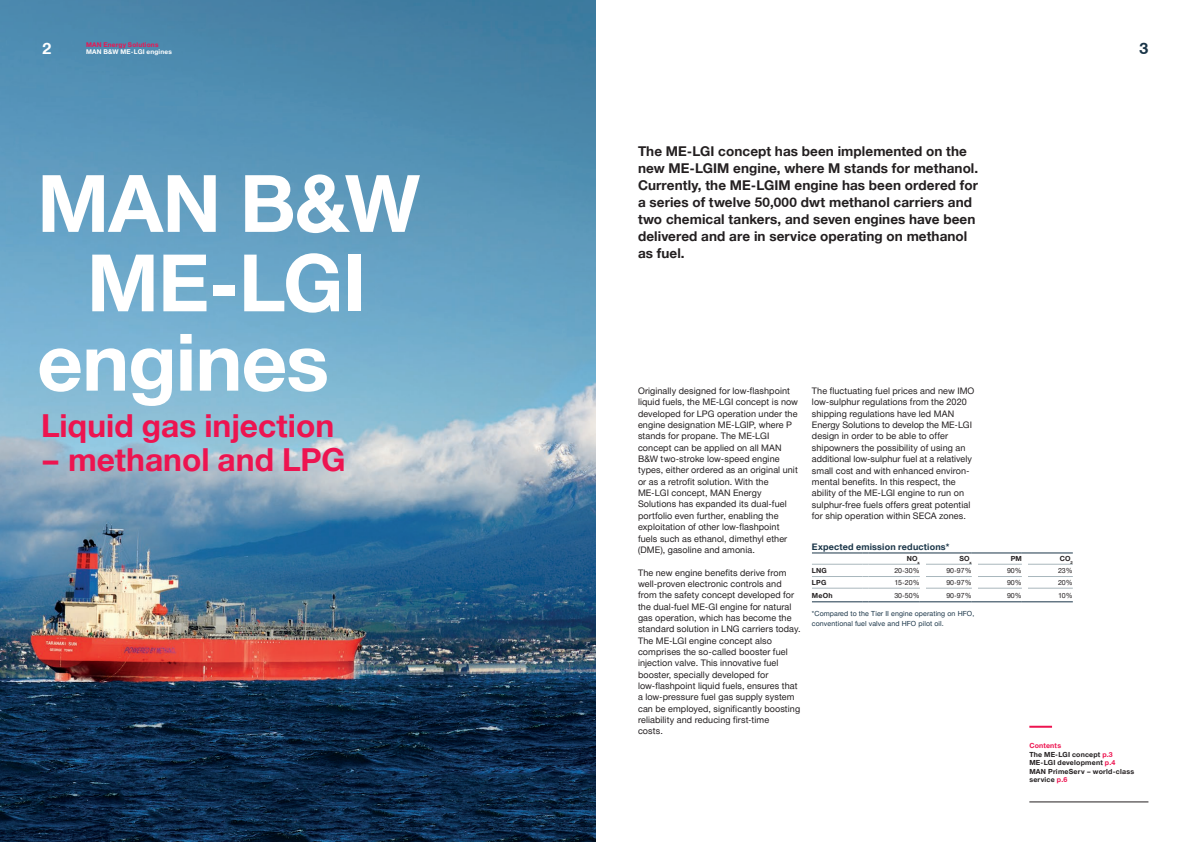
<style>
.page{position:relative;width:1191px;height:842px;background:#fff}
.page>*{position:absolute;margin:0;border:0;box-sizing:border-box;transform-origin:0 0}
.t1{font:700 79.4px "Man Global";letter-spacing:-.01em;color:#fff}
.t2{font:700 31.7px "Man Global";color:#ed1450}
.t3{font:700 16px "Man Global";color:#1a3548}
.t4{font:700 16px "Man Global";color:#fff}
.t5{font:700 13.5px/17px "Man Global";letter-spacing:.005em;color:#231f20}
.t6{font:9px/11.3px "Man Global";letter-spacing:.01em;color:#231f20}
.t7{font:700 9px "Man Global";letter-spacing:.02em;color:#1a3548}
.t8{font:700 7px/8.5px "Man Global";letter-spacing:.03em;color:#231f20}
.t9{font:7px/10px "Man Global";letter-spacing:.015em;color:#1a3548}
.t10{font:7px "Man Global";color:#231f20}
.t11{font:700 6.5px "Man Global";letter-spacing:.03em;color:#fff}
.t12{font:700 6.5px "Man Global";letter-spacing:.03em;color:#ed1450}
.s1{color:#ed1450}
</style>
<div class="page">
<img style="left:0;top:0;width:595px;height:842px">
<hr style="left:1029px;top:726px;width:23px;height:2px;background:#ed1450">
<hr style="left:1029px;top:801px;width:119px;height:1px;background:#231f20">
<hr style="left:812px;top:564px;width:50px;height:1px;background:#a9b7bd">
<hr style="left:868px;top:564px;width:51px;height:1px;background:#a9b7bd">
<hr style="left:919px;top:564px;width:52px;height:1px;background:#a9b7bd">
<hr style="left:971px;top:564px;width:50px;height:1px;background:#a9b7bd">
<hr style="left:1021px;top:564px;width:51px;height:1px;background:#a9b7bd">
<hr style="left:812px;top:576px;width:50px;height:1px;background:#a9b7bd">
<hr style="left:868px;top:576px;width:51px;height:1px;background:#a9b7bd">
<hr style="left:919px;top:576px;width:52px;height:1px;background:#a9b7bd">
<hr style="left:971px;top:576px;width:50px;height:1px;background:#a9b7bd">
<hr style="left:1021px;top:576px;width:51px;height:1px;background:#a9b7bd">
<hr style="left:812px;top:588px;width:50px;height:1px;background:#a9b7bd">
<hr style="left:868px;top:588px;width:51px;height:1px;background:#a9b7bd">
<hr style="left:919px;top:588px;width:52px;height:1px;background:#a9b7bd">
<hr style="left:971px;top:588px;width:50px;height:1px;background:#a9b7bd">
<hr style="left:1021px;top:588px;width:51px;height:1px;background:#a9b7bd">
<hr style="left:812px;top:553px;width:50px;height:1px;background:#1a3548">
<hr style="left:868px;top:553px;width:51px;height:1px;background:#1a3548">
<hr style="left:919px;top:553px;width:52px;height:1px;background:#1a3548">
<hr style="left:971px;top:553px;width:50px;height:1px;background:#1a3548">
<hr style="left:1021px;top:553px;width:51px;height:1px;background:#1a3548">
<hr style="left:812px;top:602px;width:50px;height:1px;background:#1a3548">
<hr style="left:868px;top:602px;width:51px;height:1px;background:#1a3548">
<hr style="left:919px;top:602px;width:52px;height:1px;background:#1a3548">
<hr style="left:971px;top:602px;width:50px;height:1px;background:#1a3548">
<hr style="left:1021px;top:602px;width:51px;height:1px;background:#1a3548">
<div style="left:920px;top:563px;width:6px;height:37px;background:#fff"></div>
<div style="left:972px;top:563px;width:6px;height:37px;background:#fff"></div>
<div style="left:1022px;top:563px;width:6px;height:37px;background:#fff"></div>
<p class="t12" style="left:86px;top:41px;width:74px">MAN Energy Solutions</p>
<h3 class="t4" style="left:43px;top:39px;width:10px">2</h3>
<p class="t11" style="left:86px;top:48px;width:87px">MAN B&amp;W ME-LGI engines</p>
<h1 class="t1" style="left:37px;top:158px;width:384px">MAN B&amp;W</h1>
<h1 class="t1" style="left:87px;top:237px;width:281px">ME-LGI</h1>
<h1 class="t1" style="left:37px;top:317px;width:293px">engines</h1>
<h2 class="t2" style="left:41px;top:407px;width:294px">Liquid gas injection</h2>
<h2 class="t2" style="left:41px;top:441px;width:306px">– methanol and LPG</h2>
<p class="t5" style="left:638px;top:143px;width:342px">The ME-LGI concept has been implemented on the new ME-LGIM engine, where M stands for methanol.<br>Currently, the ME-LGIM engine has been ordered for a series of twelve 50,000 dwt methanol carriers and two chemical tankers, and seven engines have been delivered and are in service operating on methanol as fuel.</p>
<p class="t6" style="left:638px;top:385px;width:161px">Originally designed for low-flashpoint liquid fuels, the ME-LGI concept is now developed for LPG operation under the engine designation ME-LGIP, where P stands for propane. The ME-LGI concept can be applied on all MAN B&amp;W two-stroke low-speed engine types, either ordered as an original unit or as a retrofit solution. With the ME-LGI concept, MAN Energy Solutions has expanded its dual-fuel portfolio even further, enabling the exploitation of other low-flashpoint fuels such as ethanol, dimethyl ether (DME), gasoline and amonia.</p>
<p class="t6" style="left:638px;top:567px;width:164px">The new engine benefits derive from well-proven electronic controls and from the safety concept developed for the dual-fuel ME-GI engine for natural gas operation, which has become the standard solution in LNG carriers today.<br>The ME-LGI engine concept also comprises the so-called booster fuel injection valve. This innovative fuel booster, specially developed for low-flashpoint liquid fuels, ensures that a low-pressure fuel gas supply system can be employed, significantly boosting reliability and reducing first-time<br>costs.</p>
<p class="t6" style="left:812px;top:385px;width:164px">The fluctuating fuel prices and new IMO low-sulphur regulations from the 2020 shipping regulations have led MAN Energy Solutions to develop the ME-LGI design in order to be able to offer shipowners the possibility of using an additional low-sulphur fuel at a relatively small cost and with enhanced environ&shy;mental benefits. In this respect, the ability of the ME-LGI engine to run on sulphur-free fuels offers great potential for ship operation within SECA zones.</p>
<p class="t7" style="left:812px;top:541px;width:139px">Expected emission reductions*</p>
<p class="t8" style="left:907px;top:555px;width:14px">NO<sub>x</sub></p>
<p class="t8" style="left:959px;top:555px;width:14px">SO<sub>x</sub></p>
<p class="t8" style="left:1010px;top:555px;width:13px">PM</p>
<p class="t8" style="left:1060px;top:555px;width:14px">CO<sub>2</sub></p>
<p class="t8" style="left:812px;top:566px;width:16px">LNG</p>
<p class="t10" style="left:894px;top:567px;width:27px">20-30%</p>
<p class="t10" style="left:946px;top:567px;width:27px">90-97%</p>
<p class="t10" style="left:1007px;top:567px;width:16px">90%</p>
<p class="t10" style="left:1058px;top:567px;width:16px">23%</p>
<p class="t8" style="left:812px;top:578px;width:16px">LPG</p>
<p class="t10" style="left:894px;top:578px;width:27px">15-20%</p>
<p class="t10" style="left:946px;top:578px;width:27px">90-97%</p>
<p class="t10" style="left:1007px;top:578px;width:16px">90%</p>
<p class="t10" style="left:1058px;top:578px;width:16px">20%</p>
<p class="t8" style="left:812px;top:591px;width:22px">MeOh</p>
<p class="t10" style="left:894px;top:591px;width:27px">30-50%</p>
<p class="t10" style="left:946px;top:591px;width:27px">90-97%</p>
<p class="t10" style="left:1007px;top:591px;width:16px">90%</p>
<p class="t10" style="left:1058px;top:591px;width:16px">10%</p>
<p class="t9" style="left:812px;top:608px;width:164px">*Compared to the Tier II engine operating on HFO, conventional fuel valve and HFO pilot oil.</p>
<h3 class="t3" style="left:1139px;top:39px;width:10px">3</h3>
<p class="t8" style="left:1029px;top:742px;width:106px"><span class="s1">Contents<br></span>The ME-LGI concept <span class="s1">p.3<br></span>ME-LGI development <span class="s1">p.4<br></span>MAN PrimeServ – world-class service <span class="s1">p.6</span></p>
</div>
